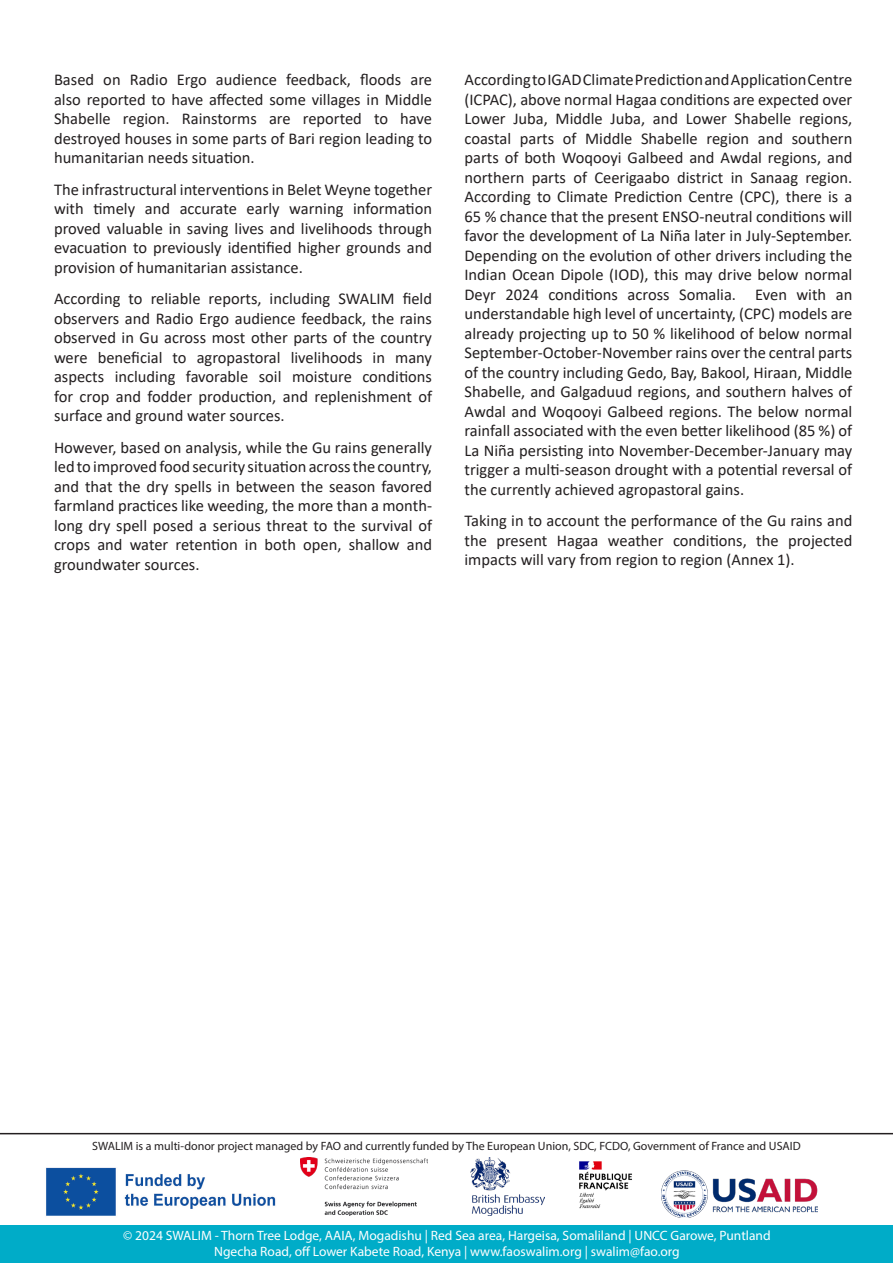
<style>
.page{position:relative;width:893px;height:1263px;background:#fff}
.page>*{position:absolute;margin:0;border:0;box-sizing:border-box;transform-origin:0 0}
.t1{font:16.5px/19.5px "Calibri";color:#231f20;text-align:justify}
.t2{font:13.5px "Myriad Pro";color:#fff}
.t3{font:12px "Myriad Pro";color:#231f20}
</style>
<div class="page">
<hr style="left:0;top:1133px;width:893px;height:1px;background:#231f20">
<img style="left:46px;top:1167px;width:230px;height:49px">
<img style="left:301px;top:1158px;width:127px;height:57px">
<img style="left:661px;top:1170px;width:157px;height:47px">
<div style="left:0;top:1225px;width:893px;height:38px;background:#00acc8"></div>
<img style="left:579px;top:1161px;width:53px;height:48px">
<img style="left:471px;top:1158px;width:73px;height:57px">
<p class="t1" style="left:54px;top:70px;width:380px">Based on Radio Ergo audience feedback, floods are also reported to have affected some villages in Middle Shabelle region. Rainstorms are reported to have destroyed houses in some parts of Bari region leading to humanitarian needs situation.</p>
<p class="t1" style="left:54px;top:179px;width:380px">The infrastructural interventions in Belet Weyne together with timely and accurate early warning information proved valuable in saving lives and livelihoods through evacuation to previously identified higher grounds and provision of humanitarian assistance.</p>
<p class="t1" style="left:54px;top:289px;width:380px">According to reliable reports, including SWALIM field observers and Radio Ergo audience feedback, the rains observed in Gu across most other parts of the country were beneficial to agropastoral livelihoods in many aspects including favorable soil moisture conditions for crop and fodder production, and replenishment of surface and ground water sources.</p>
<p class="t1" style="left:54px;top:437px;width:380px">However, based on analysis, while the Gu rains generally led to improved food security situation across the country, and that the dry spells in between the season favored farmland practices like weeding, the more than a month&shy;long dry spell posed a serious threat to the survival of crops and water retention in both open, shallow and groundwater sources.</p>
<p class="t1" style="left:464px;top:70px;width:389px">According to IGAD Climate Prediction and Application Centre (ICPAC), above normal Hagaa conditions are expected over Lower Juba, Middle Juba, and Lower Shabelle regions, coastal parts of Middle Shabelle region and southern parts of both Woqooyi Galbeed and Awdal regions, and northern parts of Ceerigaabo district in Sanaag region.<br>According to Climate Prediction Centre (CPC), there is a 65 % chance that the present ENSO-neutral conditions will favor the development of La Niña later in July-September.<br>Depending on the evolution of other drivers including the Indian Ocean Dipole (IOD), this may drive below normal Deyr 2024 conditions across Somalia. Even with an understandable high level of uncertainty, (CPC) models are already projecting up to 50 % likelihood of below normal September-October-November rains over the central parts of the country including Gedo, Bay, Bakool, Hiraan, Middle Shabelle, and Galgaduud regions, and southern halves of Awdal and Woqooyi Galbeed regions. The below normal rainfall associated with the even better likelihood (85 %) of La Niña persisting into November-December-January may trigger a multi-season drought with a potential reversal of the currently achieved agropastoral gains.</p>
<p class="t1" style="left:464px;top:511px;width:389px">Taking in to account the performance of the Gu rains and the present Hagaa weather conditions, the projected impacts will vary from region to region (Annex 1).</p>
<p class="t3" style="left:92px;top:1138px;width:710px">SWALIM is a multi-donor project managed by FAO and currently funded by The European Union, SDC, FCDO, Government of France and USAID</p>
<p class="t2" style="left:123px;top:1227px;width:649px">© 2024 SWALIM - Thorn Tree Lodge, AAIA, Mogadishu | Red Sea area, Hargeisa, Somaliland | UNCC Garowe, Puntland</p>
<p class="t2" style="left:214px;top:1243px;width:467px">Ngecha Road, off Lower Kabete Road, Kenya | www.faoswalim.org | swalim@fao.org</p>
</div>
